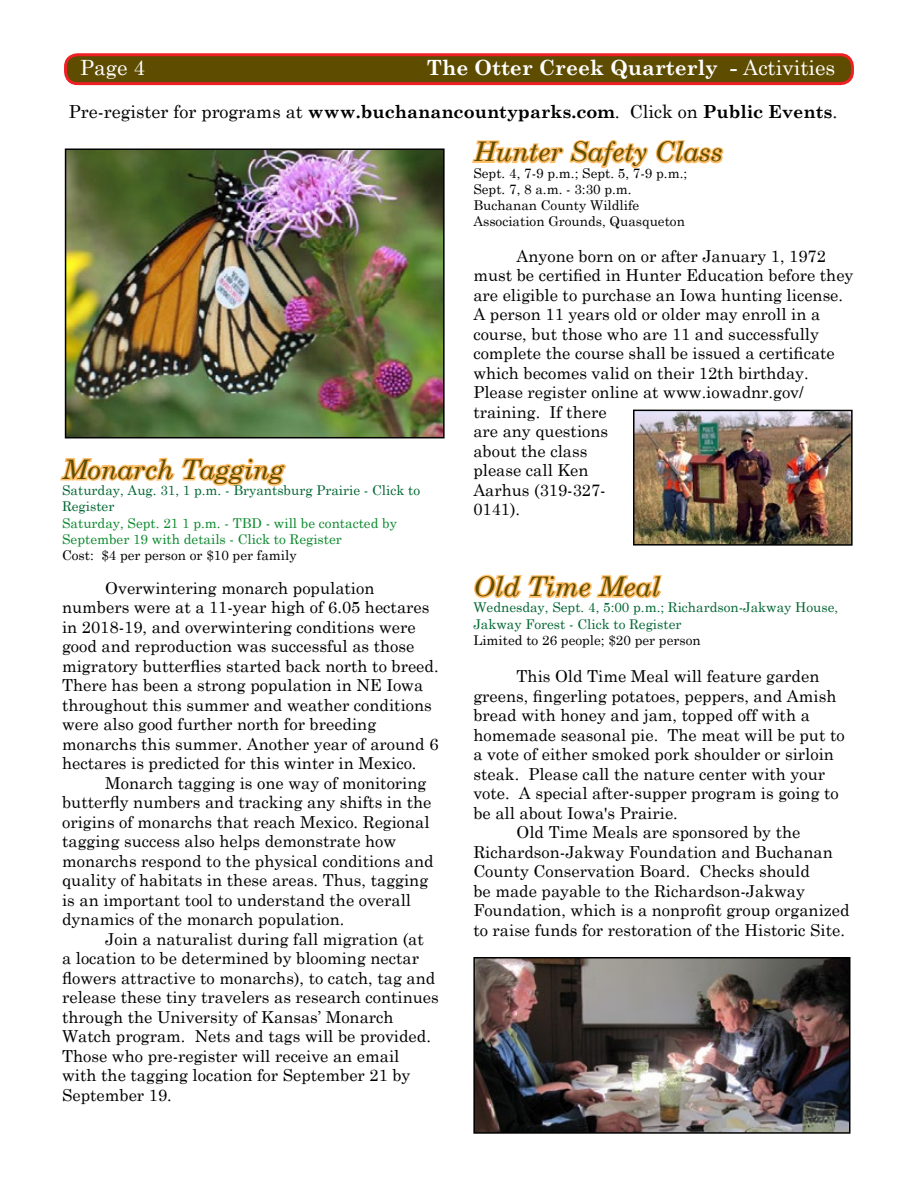
<style>
.page{position:relative;width:918px;height:1188px;background:#fff}
.page>*{position:absolute;margin:0;border:0;box-sizing:border-box;transform-origin:0 0}
.t1{font:italic 27px "Century Schoolbook";color:#5e4c00}
.t2{font:700 21px "Century Schoolbook";color:#fff}
.t3{font:21px "Century Schoolbook";color:#fff}
.t4{font:700 18px "Century Schoolbook";color:#000}
.t5{font:16.5px/19.5px "Century Schoolbook";color:#000}
.t6{font:13.5px/16.2px "Century Schoolbook";color:#000}
.t7{font:13.5px/16.2px "Century Schoolbook";color:#006532}
.t8{font:13.5px/16.2px "Century Schoolbook";color:#0b882d}
.s1{font-weight:400}
</style>
<div class="page">
<div style="left:66px;top:55px;width:786px;height:29px;background:#5e4c00;border-radius:12px"></div>
<div style="left:64px;top:53px;width:790px;height:32px;border:3px solid #ed2024;border-radius:12px"></div>
<svg style="left:60px;top:438px;width:229px;height:48px"></svg>
<svg style="left:472px;top:140px;width:252px;height:29px"></svg>
<img style="left:68px;top:151px;width:374px;height:284px">
<div style="left:65px;top:148px;width:380px;height:290px;border:2px solid #000"></div>
<img style="left:636px;top:413px;width:214px;height:130px">
<div style="left:633px;top:410px;width:220px;height:136px;border:2px solid #000"></div>
<svg style="left:474px;top:574px;width:188px;height:25px"></svg>
<img style="left:476px;top:960px;width:371px;height:171px">
<div style="left:473px;top:957px;width:377px;height:177px;border:2px solid #000"></div>
<p class="t3" style="left:80px;top:50px;width:66px">Page 4</p>
<p class="t2" style="left:427px;top:51px;width:410px">The Otter Creek Quarterly - <span class="s1">Activities</span></p>
<p class="t4" style="left:69px;top:98px;width:770px"><span class="s1">Pre-register for programs at</span> www.buchanancountyparks.com<span class="s1">. Click on</span> Public Events<span class="s1">.</span></p>
<h1 class="t1" style="left:62px;top:449px;width:223px">Monarch Tagging</h1>
<p class="t7" style="left:62px;top:481px;width:360px">Saturday, Aug. 31, 1 p.m. - Bryantsburg Prairie - Click to<br>Register</p>
<p class="t8" style="left:62px;top:513px;width:336px">Saturday, Sept. 21 1 p.m. - TBD - will be contacted by<br>September 19 with details - Click to Register</p>
<p class="t6" style="left:62px;top:546px;width:236px">Cost: $4 per person or $10 per family</p>
<p class="t5" style="left:62px;top:577px;width:378px;text-indent:43px">Overwintering monarch population numbers were at a 11-year high of 6.05 hectares in 2018-19, and overwintering conditions were good and reproduction was successful as those migratory butterflies started back north to breed.<br>There has been a strong population in NE Iowa throughout this summer and weather conditions were also good further north for breeding monarchs this summer. Another year of around 6 hectares is predicted for this winter in Mexico.</p>
<p class="t5" style="left:62px;top:772px;width:373px;text-indent:43px">Monarch tagging is one way of monitoring butterfly numbers and tracking any shifts in the origins of monarchs that reach Mexico. Regional tagging success also helps demonstrate how monarchs respond to the physical conditions and quality of habitats in these areas. Thus, tagging is an important tool to understand the overall dynamics of the monarch population.</p>
<p class="t5" style="left:62px;top:928px;width:378px;text-indent:43px">Join a naturalist during fall migration (at<br>a location to be determined by blooming nectar flowers attractive to monarchs), to catch, tag and release these tiny travelers as research continues through the University of Kansas’ Monarch Watch program. Nets and tags will be provided.<br>Those who pre-register will receive an email<br>with the tagging location for September 21 by September 19.</p>
<h1 class="t1" style="left:473px;top:131px;width:251px">Hunter Safety Class</h1>
<p class="t6" style="left:473px;top:164px;width:215px">Sept. 4, 7-9 p.m.; Sept. 5, 7-9 p.m.;<br>Sept. 7, 8 a.m. - 3:30 p.m.<br>Buchanan County Wildlife<br>Association Grounds, Quasqueton</p>
<p class="t5" style="left:473px;top:245px;width:382px;text-indent:43px">Anyone born on or after January 1, 1972 must be certified in Hunter Education before they are eligible to purchase an Iowa hunting license.<br>A person 11 years old or older may enroll in a course, but those who are 11 and successfully complete the course shall be issued a certificate which becomes valid on their 12th birthday.<br>Please register online at www.iowadnr.gov/ training. If there<br>are any questions<br>about the class<br>please call Ken<br>Aarhus (319-327-<br>0141).</p>
<h1 class="t1" style="left:473px;top:566px;width:188px">Old Time Meal</h1>
<p class="t7" style="left:473px;top:598px;width:366px">Wednesday, Sept. 4, 5:00 p.m.; Richardson-Jakway House,<br>Jakway Forest - Click to Register</p>
<p class="t6" style="left:473px;top:631px;width:229px">Limited to 26 people; $20 per person</p>
<p class="t5" style="left:517px;top:665px;width:304px">This Old Time Meal will feature garden</p>
<p class="t5" style="left:473px;top:685px;width:365px">greens, fingerling potatoes, peppers, and Amish</p>
<p class="t5" style="left:473px;top:704px;width:338px">bread with honey and jam, topped off with a</p>
<p class="t5" style="left:473px;top:724px;width:373px">homemade seasonal pie. The meat will be put to</p>
<p class="t5" style="left:473px;top:743px;width:362px">a vote of either smoked pork shoulder or sirloin</p>
<p class="t5" style="left:473px;top:763px;width:353px">steak. Please call the nature center with your</p>
<p class="t5" style="left:473px;top:782px;width:367px">vote. A special after-supper program is going to</p>
<p class="t5" style="left:473px;top:802px;width:206px">be all about Iowa's Prairie.</p>
<p class="t5" style="left:517px;top:821px;width:285px">Old Time Meals are sponsored by the</p>
<p class="t5" style="left:473px;top:841px;width:361px">Richardson-Jakway Foundation and Buchanan</p>
<p class="t5" style="left:473px;top:860px;width:338px">County Conservation Board. Checks should</p>
<p class="t5" style="left:473px;top:880px;width:333px">be made payable to the Richardson-Jakway</p>
<p class="t5" style="left:473px;top:899px;width:378px">Foundation, which is a nonprofit group organized</p>
<p class="t5" style="left:473px;top:919px;width:373px">to raise funds for restoration of the Historic Site.</p>
</div>
